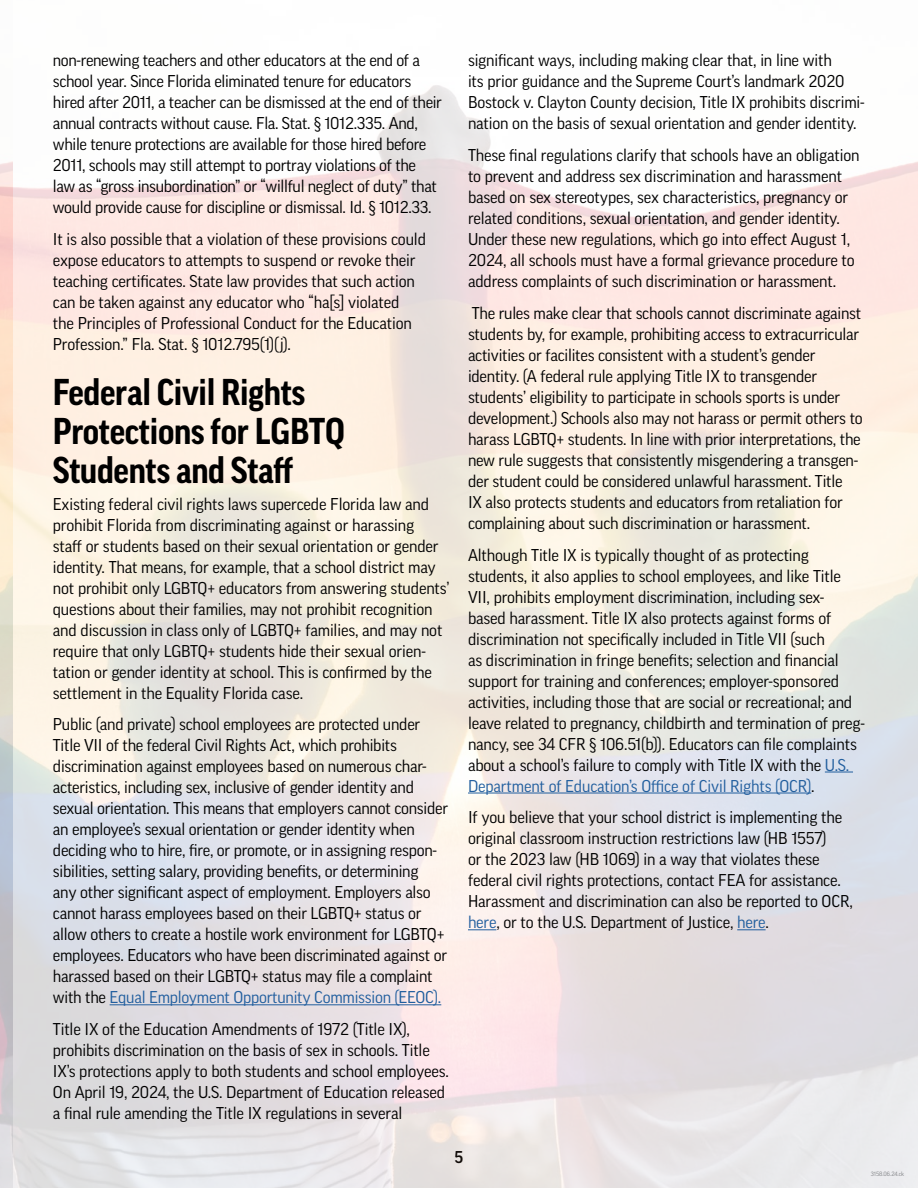
<style>
.page{position:relative;width:918px;height:1188px;background:#fff}
.page>*{position:absolute;margin:0;border:0;box-sizing:border-box;transform-origin:0 0}
.SUBHEADS{font:700 36px/39px "Good Pro Narr";letter-spacing:-.01em;color:#000}
.TEXT{font:16.5px/21px "Good Pro";letter-spacing:-.01em;color:#000}
.t1{font:500 16.5px "Good Pro";color:#000}
.TEXT-2{font:6px "Good Pro";letter-spacing:-.01em;color:#808285}
.s1{color:#215e9e}
</style>
<div class="page">
<hr style="left:110px;top:1004px;width:331px;height:1px;background:#215e9e">
<svg style="left:825px;top:772px;width:28px;height:1px"></svg>
<hr style="left:468px;top:793px;width:343px;height:1px;background:#215e9e">
<svg style="left:468px;top:929px;width:28px;height:1px"></svg>
<svg style="left:737px;top:929px;width:29px;height:1px"></svg>
<p class="TEXT" style="left:53px;top:50px;width:391px">non-renewing teachers and other educators at the end of a school year. Since Florida eliminated tenure for educators hired after 2011, a teacher can be dismissed at the end of their annual contracts without cause. Fla. Stat. § 1012.335. And, while tenure protections are available for those hired before 2011, schools may still attempt to portray violations of the law as “gross insubordination” or “willful neglect of duty” that would provide cause for discipline or dismissal. Id. § 1012.33.</p>
<p class="TEXT" style="left:53px;top:228px;width:375px">It is also possible that a violation of these provisions could expose educators to attempts to suspend or revoke their teaching certificates. State law provides that such action can be taken against any educator who “ha[s] violated<br>the Principles of Professional Conduct for the Education Profession.” Fla. Stat. § 1012.795(1)(j).</p>
<p class="SUBHEADS" style="left:53px;top:373px;width:293px">Federal Civil Rights<br>Protections for LGBTQ<br>Students and Staff</p>
<p class="TEXT" style="left:53px;top:493px;width:398px">Existing federal civil rights laws supercede Florida law and prohibit Florida from discriminating against or harassing<br>staff or students based on their sexual orientation or gender identity. That means, for example, that a school district may not prohibit only LGBTQ+ educators from answering students’ questions about their families, may not prohibit recognition and discussion in class only of LGBTQ+ families, and may not require that only LGBTQ+ students hide their sexual orien&shy;tation or gender identity at school. This is confirmed by the settlement in the Equality Florida case.</p>
<p class="TEXT" style="left:53px;top:714px;width:397px">Public (and private) school employees are protected under Title VII of the federal Civil Rights Act, which prohibits discrimination against employees based on numerous char&shy;acteristics, including sex, inclusive of gender identity and sexual orientation. This means that employers cannot consider an employee’s sexual orientation or gender identity when deciding who to hire, fire, or promote, or in assigning respon&shy;sibilities, setting salary, providing benefits, or determining<br>any other significant aspect of employment. Employers also cannot harass employees based on their LGBTQ+ status or allow others to create a hostile work environment for LGBTQ+ employees. Educators who have been discriminated against or harassed based on their LGBTQ+ status may file a complaint with the <span class="s1">Equal Employment Opportunity Commission (EEOC).</span></p>
<p class="TEXT" style="left:53px;top:1019px;width:397px">Title IX of the Education Amendments of 1972 (Title IX), prohibits discrimination on the basis of sex in schools. Title IX’s protections apply to both students and school employees.<br>On April 19, 2024, the U.S. Department of Education released a final rule amending the Title IX regulations in several</p>
<p class="TEXT" style="left:468px;top:50px;width:398px">significant ways, including making clear that, in line with<br>its prior guidance and the Supreme Court’s landmark 2020<br>Bostock v. Clayton County decision, Title IX prohibits discrimi&shy;nation on the basis of sexual orientation and gender identity.</p>
<p class="TEXT" style="left:468px;top:144px;width:393px">These final regulations clarify that schools have an obligation to prevent and address sex discrimination and harassment based on sex stereotypes, sex characteristics, pregnancy or related conditions, sexual orientation, and gender identity.<br>Under these new regulations, which go into effect August 1, 2024, all schools must have a formal grievance procedure to address complaints of such discrimination or harassment.</p>
<p class="TEXT" style="left:468px;top:302px;width:396px">The rules make clear that schools cannot discriminate against students by, for example, prohibiting access to extracurricular activities or facilites consistent with a student’s gender identity. (A federal rule applying Title IX to transgender students’ eligibility to participate in schools sports is under development.) Schools also may not harass or permit others to harass LGBTQ+ students. In line with prior interpretations, the new rule suggests that consistently misgendering a transgen&shy;der student could be considered unlawful harassment. Title<br>IX also protects students and educators from retaliation for complaining about such discrimination or harassment.</p>
<p class="TEXT" style="left:468px;top:544px;width:399px">Although Title IX is typically thought of as protecting students, it also applies to school employees, and like Title VII, prohibits employment discrimination, including sex&shy;based harassment. Title IX also protects against forms of discrimination not specifically included in Title VII (such<br>as discrimination in fringe benefits; selection and financial support for training and conferences; employer-sponsored activities, including those that are social or recreational; and leave related to pregnancy, childbirth and termination of preg&shy;nancy, see 34 CFR § 106.51(b)). Educators can file complaints about a school’s failure to comply with Title IX with the <span class="s1">U.S.<br>Department of Education’s Office of Civil Rights (OCR)</span>.</p>
<p class="TEXT" style="left:468px;top:807px;width:386px">If you believe that your school district is implementing the original classroom instruction restrictions law (HB 1557)<br>or the 2023 law (HB 1069) in a way that violates these federal civil rights protections, contact FEA for assistance.<br>Harassment and discrimination can also be reported to OCR, <span class="s1">here</span>, or to the U.S. Department of Justice, <span class="s1">here</span>.</p>
<p class="t1" style="left:455px;top:1148px;width:10px">5</p>
<p class="TEXT-2" style="left:871px;top:1171px;width:35px">3158.06.24.ck</p>
</div>
